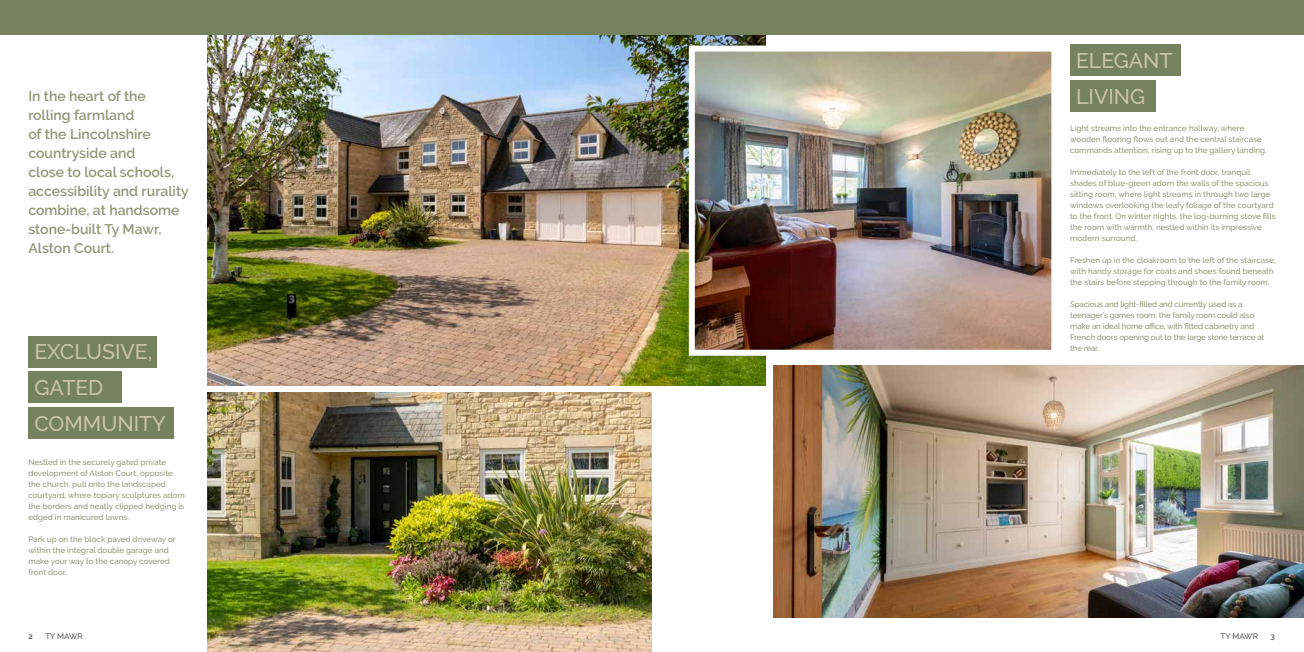
<style>
.page{position:relative;width:1304px;height:652px;background:#fff}
.page>*{position:absolute;margin:0;border:0;box-sizing:border-box;transform-origin:0 0}
.t1{font:500 21.1px/36px "Raleway";color:#c9c4a9}
.t2{font:600 14px/19px "Raleway";color:#909778}
.t3{font:500 8px/11px "Raleway";color:#909778}
.t4{font:500 8px/11px "Raleway";letter-spacing:-.02em;color:#909778}
.t5{font:500 8px "Raleway";color:#575756}
.t6{font:600 8px "Raleway";color:#575756}
</style>
<div class="page">
<img style="left:208px;top:34px;width:557px;height:352px">
<img style="left:696px;top:53px;width:354px;height:296px">
<div style="left:689px;top:46px;width:368px;height:310px;border:6px solid #fff"></div>
<img style="left:208px;top:393px;width:444px;height:259px">
<img style="left:774px;top:366px;width:530px;height:252px">
<div style="left:0;top:0;width:1304px;height:34px;background:#76825d"></div>
<div style="left:1070px;top:45px;width:111px;height:31px;background:#76825d"></div>
<div style="left:28px;top:336px;width:128px;height:31px;background:#76825d"></div>
<div style="left:1070px;top:80px;width:85px;height:32px;background:#76825d"></div>
<div style="left:28px;top:371px;width:94px;height:32px;background:#76825d"></div>
<div style="left:28px;top:407px;width:146px;height:32px;background:#76825d"></div>
<h2 class="t2" style="left:28px;top:87px;width:162px">In the heart of the rolling farmland<br>of the Lincolnshire countryside and<br>close to local schools, accessibility and rurality combine, at handsome stone-built Ty Mawr,<br>Alston Court.</h2>
<h1 class="t1" style="left:34px;top:333px;width:133px">EXCLUSIVE,<br>GATED<br>COMMUNITY</h1>
<p class="t3" style="left:28px;top:457px;width:158px">Nestled in the securely gated private development of Alston Court, opposite the church, pull onto the landscaped courtyard, where topiary sculptures adorn the borders and neatly clipped hedging is edged in manicured lawns.</p>
<p class="t3" style="left:28px;top:534px;width:149px">Park up on the block paved driveway or within the integral double garage and make your way to the canopy covered front door.</p>
<h1 class="t1" style="left:1076px;top:42px;width:98px">ELEGANT<br>LIVING</h1>
<p class="t3" style="left:1070px;top:123px;width:198px">Light streams into the entrance hallway, where wooden flooring flows out and the central staircase commands attention, rising up to the gallery landing.</p>
<p class="t3" style="left:1070px;top:167px;width:207px">Immediately to the left of the front door, tranquil shades of blue-green adorn the walls of the spacious sitting room, where light streams in through two large windows overlooking the leafy foliage of the courtyard to the front. On winter nights, the log-burning stove fills the room with warmth, nestled within its impressive modern surround.</p>
<p class="t3" style="left:1070px;top:255px;width:207px">Freshen up in the cloakroom to the left of the staircase, with handy storage for coats and shoes found beneath the stairs before stepping through to the family room.</p>
<p class="t4" style="left:1070px;top:299px;width:196px">Spacious and light-filled and currently used as a teenager’s games room, the family room could also make an ideal home office, with fitted cabinetry and French doors opening out to the large stone terrace at the rear.</p>
<p class="t6" style="left:28px;top:631px;width:6px">2</p>
<p class="t5" style="left:45px;top:631px;width:39px">TY MAWR</p>
<p class="t5" style="left:1220px;top:631px;width:39px">TY MAWR</p>
<p class="t6" style="left:1270px;top:631px;width:6px">3</p>
</div>
